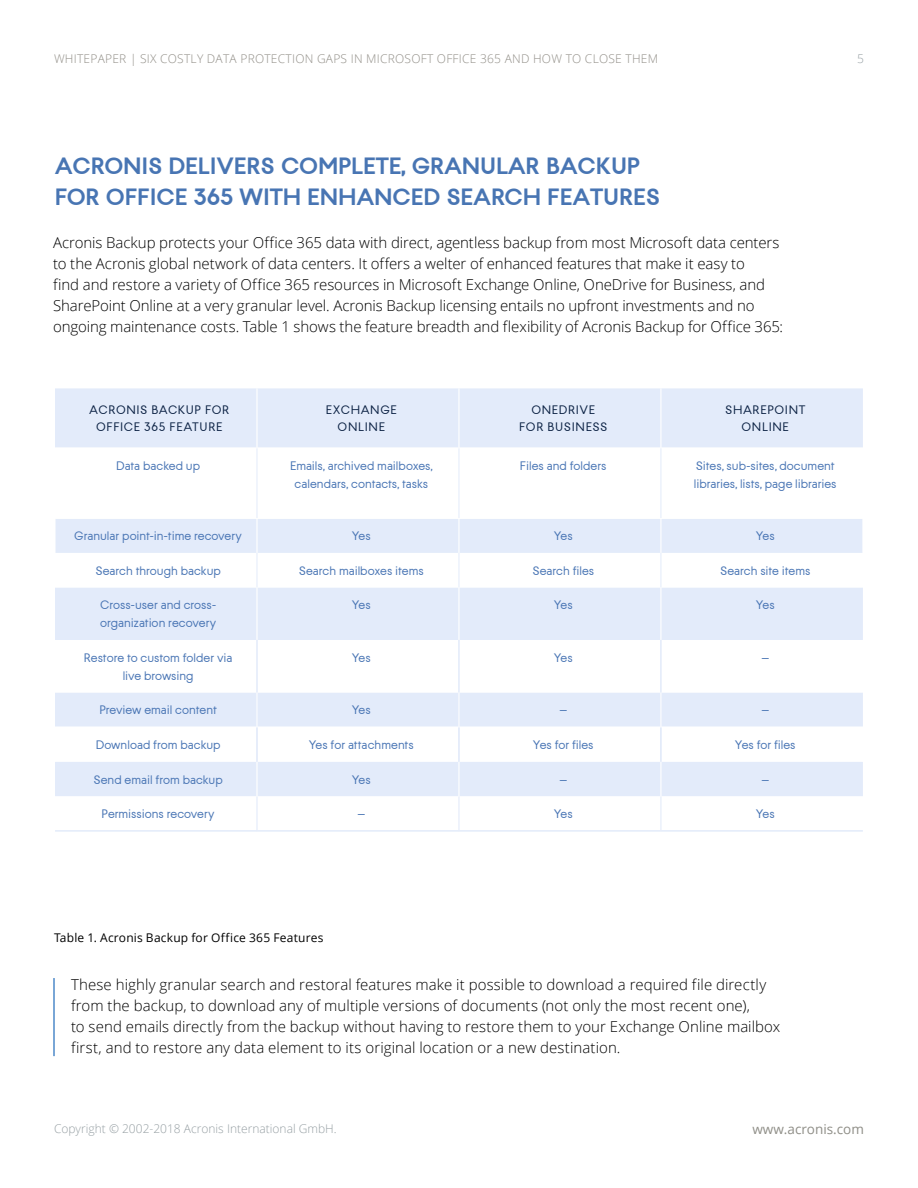
<style>
.page{position:relative;width:918px;height:1188px;background:#fff}
.page>*{position:absolute;margin:0;border:0;box-sizing:border-box;transform-origin:0 0}
.t1{font:700 24px/31.5px "Acronis";color:#4875b3}
.t2{font:300 15px/21px "Open Sans";color:#000}
.t3{font:13.5px "Open Sans";color:#8f8e87}
.t4{font:12px/18px "Acronis";color:#4975b4;text-align:center}
.t5{font:12px/16.5px "Acronis";letter-spacing:.06em;color:#0d2345;text-align:center}
.t6{font:300 12px "Open Sans";letter-spacing:.02em;color:#918e87}
.t7{font:300 12px "Open Sans";color:#97a0a4}
.t8{font:12px "Open Sans";letter-spacing:.015em;color:#000}
</style>
<div class="page">
<hr style="left:53px;top:978px;width:2px;height:78px;background:#4e8ac9">
<svg style="left:55px;top:388px;width:808px;height:165px;fill:#e3ebfa"></svg>
<div style="left:56px;top:519px;width:200px;height:34px;background:#e3ebfa"></div>
<svg style="left:55px;top:553px;width:202px;height:243px"></svg>
<svg style="left:258px;top:553px;width:605px;height:277px"></svg>
<hr style="left:55px;top:448px;width:202px;height:1px;background:#fff">
<hr style="left:55px;top:448px;width:1px;height:70px;background:#fff">
<hr style="left:257px;top:448px;width:202px;height:1px;background:#fff">
<hr style="left:459px;top:448px;width:202px;height:1px;background:#fff">
<hr style="left:661px;top:448px;width:202px;height:1px;background:#fff">
<hr style="left:257px;top:448px;width:1px;height:70px;background:#e3ebfa">
<hr style="left:459px;top:448px;width:1px;height:70px;background:#e3ebfa">
<hr style="left:661px;top:448px;width:1px;height:70px;background:#e3ebfa">
<hr style="left:55px;top:518px;width:202px;height:1px;background:#fff">
<hr style="left:55px;top:519px;width:1px;height:34px;background:#fff">
<hr style="left:257px;top:518px;width:202px;height:1px;background:#fff">
<hr style="left:459px;top:518px;width:202px;height:1px;background:#fff">
<hr style="left:661px;top:518px;width:202px;height:1px;background:#fff">
<hr style="left:256px;top:519px;width:2px;height:34px;background:#fff">
<hr style="left:458px;top:519px;width:2px;height:34px;background:#fff">
<hr style="left:660px;top:519px;width:1px;height:34px;background:#fff">
<hr style="left:257px;top:553px;width:1px;height:34px;background:#e3ebfa">
<hr style="left:459px;top:553px;width:1px;height:34px;background:#e3ebfa">
<hr style="left:661px;top:553px;width:1px;height:34px;background:#e3ebfa">
<hr style="left:256px;top:587px;width:2px;height:53px;background:#fff">
<hr style="left:458px;top:587px;width:2px;height:53px;background:#fff">
<hr style="left:660px;top:587px;width:1px;height:53px;background:#fff">
<hr style="left:256px;top:388px;width:2px;height:60px;background:#fff">
<hr style="left:458px;top:388px;width:2px;height:60px;background:#fff">
<hr style="left:660px;top:388px;width:1px;height:60px;background:#fff">
<hr style="left:459px;top:692px;width:1px;height:35px;background:#fff">
<hr style="left:661px;top:692px;width:1px;height:35px;background:#fff">
<hr style="left:257px;top:640px;width:1px;height:52px;background:#d4e0f7">
<hr style="left:459px;top:640px;width:1px;height:52px;background:#d4e0f7">
<hr style="left:661px;top:640px;width:1px;height:52px;background:#d4e0f7">
<hr style="left:55px;top:727px;width:202px;height:1px;background:#fff">
<hr style="left:55px;top:727px;width:1px;height:35px;background:#fff">
<hr style="left:257px;top:727px;width:202px;height:1px;background:#fff">
<hr style="left:459px;top:727px;width:202px;height:1px;background:#fff">
<hr style="left:661px;top:727px;width:202px;height:1px;background:#fff">
<hr style="left:256px;top:796px;width:2px;height:34px;background:#e3ebfa">
<hr style="left:458px;top:796px;width:2px;height:34px;background:#e3ebfa">
<hr style="left:660px;top:796px;width:1px;height:34px;background:#e3ebfa">
<hr style="left:256px;top:727px;width:2px;height:35px;background:#d4e0f7">
<hr style="left:458px;top:727px;width:2px;height:35px;background:#d4e0f7">
<hr style="left:660px;top:727px;width:1px;height:35px;background:#d4e0f7">
<hr style="left:256px;top:762px;width:2px;height:34px;background:#fff">
<hr style="left:458px;top:762px;width:2px;height:34px;background:#fff">
<hr style="left:660px;top:762px;width:1px;height:34px;background:#fff">
<hr style="left:55px;top:830px;width:202px;height:2px;background:#e3ebfa">
<hr style="left:257px;top:830px;width:202px;height:2px;background:#e3ebfa">
<hr style="left:459px;top:830px;width:202px;height:2px;background:#e3ebfa">
<hr style="left:661px;top:830px;width:202px;height:2px;background:#e3ebfa">
<p class="t6" style="left:54px;top:51px;width:606px">WHITEPAPER | SIX COSTLY DATA PROTECTION GAPS IN MICROSOFT OFFICE 365 AND HOW TO CLOSE THEM</p>
<p class="t7" style="left:857px;top:51px;width:8px">5</p>
<h1 class="t1" style="left:55px;top:149px;width:607px">ACRONIS DELIVERS COMPLETE, GRANULAR BACKUP<br>FOR OFFICE 365 WITH ENHANCED SEARCH FEATURES</h1>
<p class="t2" style="left:53px;top:231px;width:731px">Acronis Backup protects your Office 365 data with direct, agentless backup from most Microsoft data centers to the Acronis global network of data centers. It offers a welter of enhanced features that make it easy to<br>find and restore a variety of Office 365 resources in Microsoft Exchange Online, OneDrive for Business, and SharePoint Online at a very granular level. Acronis Backup licensing entails no upfront investments and no ongoing maintenance costs. Table 1 shows the feature breadth and flexibility of Acronis Backup for Office 365:</p>
<p class="t5" style="left:89px;top:402px;width:142px">ACRONIS BACKUP FOR<br>OFFICE 365 FEATURE</p>
<p class="t5" style="left:326px;top:402px;width:73px">EXCHANGE<br>ONLINE</p>
<p class="t5" style="left:519px;top:402px;width:90px">ONEDRIVE<br>FOR BUSINESS</p>
<p class="t5" style="left:725px;top:402px;width:82px">SHAREPOINT<br>ONLINE</p>
<p class="t4" style="left:116px;top:457px;width:86px">Data backed up</p>
<p class="t4" style="left:290px;top:457px;width:144px">Emails, archived mailboxes, calendars, contacts, tasks</p>
<p class="t4" style="left:520px;top:457px;width:88px">Files and folders</p>
<p class="t4" style="left:694px;top:457px;width:144px;text-align:left">Sites, sub-sites, document libraries, lists, page libraries</p>
<p class="t4" style="left:74px;top:527px;width:169px">Granular point-in-time recovery</p>
<p class="t4" style="left:352px;top:527px;width:20px">Yes</p>
<p class="t4" style="left:554px;top:527px;width:20px">Yes</p>
<p class="t4" style="left:756px;top:527px;width:20px">Yes</p>
<p class="t4" style="left:95px;top:562px;width:127px">Search through backup</p>
<p class="t4" style="left:299px;top:562px;width:127px">Search mailboxes items</p>
<p class="t4" style="left:532px;top:562px;width:63px">Search files</p>
<p class="t4" style="left:720px;top:562px;width:92px">Search site items</p>
<p class="t4" style="left:100px;top:596px;width:118px;text-align:left">Cross-user and cross&shy;organization recovery</p>
<p class="t4" style="left:352px;top:596px;width:20px">Yes</p>
<p class="t4" style="left:554px;top:596px;width:20px">Yes</p>
<p class="t4" style="left:756px;top:596px;width:20px">Yes</p>
<p class="t4" style="left:84px;top:649px;width:150px">Restore to custom folder via live browsing</p>
<p class="t4" style="left:352px;top:649px;width:20px">Yes</p>
<p class="t4" style="left:554px;top:649px;width:20px">Yes</p>
<p class="t4" style="left:762px;top:649px;width:9px">—</p>
<p class="t4" style="left:99px;top:701px;width:119px">Preview email content</p>
<p class="t4" style="left:352px;top:701px;width:20px">Yes</p>
<p class="t4" style="left:560px;top:701px;width:9px">—</p>
<p class="t4" style="left:762px;top:701px;width:9px">—</p>
<p class="t4" style="left:96px;top:736px;width:126px">Download from backup</p>
<p class="t4" style="left:309px;top:736px;width:107px">Yes for attachments</p>
<p class="t4" style="left:533px;top:736px;width:62px">Yes for files</p>
<p class="t4" style="left:735px;top:736px;width:62px">Yes for files</p>
<p class="t4" style="left:94px;top:771px;width:131px">Send email from backup</p>
<p class="t4" style="left:352px;top:771px;width:20px">Yes</p>
<p class="t4" style="left:560px;top:771px;width:9px">—</p>
<p class="t4" style="left:762px;top:771px;width:9px">—</p>
<p class="t4" style="left:102px;top:805px;width:115px">Permissions recovery</p>
<p class="t4" style="left:358px;top:805px;width:9px">—</p>
<p class="t4" style="left:554px;top:805px;width:20px">Yes</p>
<p class="t4" style="left:756px;top:805px;width:20px">Yes</p>
<p class="t8" style="left:54px;top:929px;width:271px">Table 1. Acronis Backup for Office 365 Features</p>
<p class="t2" style="left:71px;top:973px;width:711px">These highly granular search and restoral features make it possible to download a required file directly from the backup, to download any of multiple versions of documents (not only the most recent one),<br>to send emails directly from the backup without having to restore them to your Exchange Online mailbox first, and to restore any data element to its original location or a new destination.</p>
<p class="t7" style="left:54px;top:1120px;width:284px">Copyright © 2002-2018 Acronis International GmbH.</p>
<p class="t3" style="left:752px;top:1120px;width:113px">www.acronis.com</p>
</div>
